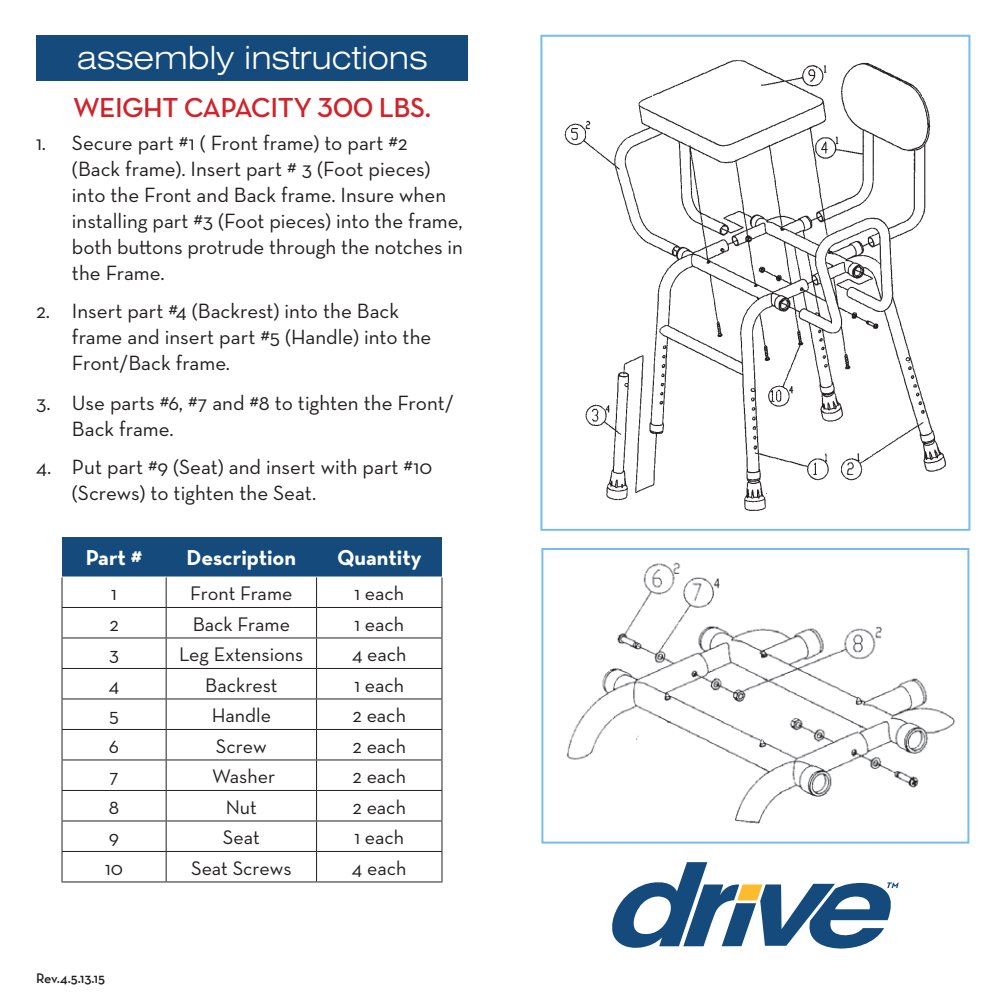
<style>
.page{position:relative;width:1008px;height:1008px;background:#fff}
.page>*{position:absolute;margin:0;border:0;box-sizing:border-box;transform-origin:0 0}
.t1{font:300 expanded 32px "Swiss 721 BT";color:#fff}
.t2{font:28px "Neutraface Text Demi Alt";letter-spacing:-.02em;color:#d1232a}
.t3{font:700 22px "Neutraface Text";color:#fff}
.t4{font:21px/26px "Neutraface Text";color:#231f20}
.t5{font:20px "Neutraface Text";color:#231f20}
.t6{font:14px "Neutraface Text TT Demi Alt";letter-spacing:-.01em;color:#231f20}
</style>
<div class="page">
<div style="left:36px;top:36px;width:432px;height:45px;background:#144a7c"></div>
<img style="left:566px;top:562px;width:389px;height:262px">
<div style="left:541px;top:548px;width:428px;height:296px;border:2px solid #78bde8"></div>
<img style="left:564px;top:60px;width:382px;height:451px">
<div style="left:540px;top:35px;width:430px;height:496px;border:2px solid #78bde8"></div>
<svg style="left:612px;top:862px;width:287px;height:87px"></svg>
<div style="left:62px;top:537px;width:380px;height:40px;background:#144a7c"></div>
<hr style="left:62px;top:577px;width:1px;height:30px;background:#231f20">
<hr style="left:166px;top:577px;width:1px;height:30px;background:#231f20">
<hr style="left:316px;top:577px;width:1px;height:30px;background:#231f20">
<hr style="left:442px;top:577px;width:1px;height:30px;background:#231f20">
<hr style="left:62px;top:607px;width:104px;height:1px;background:#231f20">
<hr style="left:62px;top:608px;width:1px;height:30px;background:#231f20">
<hr style="left:166px;top:607px;width:151px;height:1px;background:#231f20">
<hr style="left:166px;top:608px;width:1px;height:30px;background:#231f20">
<hr style="left:317px;top:607px;width:125px;height:1px;background:#231f20">
<hr style="left:316px;top:608px;width:1px;height:30px;background:#231f20">
<hr style="left:442px;top:608px;width:1px;height:30px;background:#231f20">
<hr style="left:62px;top:638px;width:104px;height:1px;background:#231f20">
<hr style="left:62px;top:638px;width:1px;height:30px;background:#231f20">
<hr style="left:166px;top:638px;width:151px;height:1px;background:#231f20">
<hr style="left:166px;top:638px;width:1px;height:30px;background:#231f20">
<hr style="left:317px;top:638px;width:125px;height:1px;background:#231f20">
<hr style="left:316px;top:638px;width:1px;height:30px;background:#231f20">
<hr style="left:442px;top:638px;width:1px;height:30px;background:#231f20">
<hr style="left:62px;top:668px;width:104px;height:1px;background:#231f20">
<hr style="left:62px;top:669px;width:1px;height:30px;background:#231f20">
<hr style="left:166px;top:668px;width:151px;height:1px;background:#231f20">
<hr style="left:166px;top:669px;width:1px;height:30px;background:#231f20">
<hr style="left:317px;top:668px;width:125px;height:1px;background:#231f20">
<hr style="left:316px;top:669px;width:1px;height:30px;background:#231f20">
<hr style="left:442px;top:669px;width:1px;height:30px;background:#231f20">
<hr style="left:62px;top:699px;width:104px;height:1px;background:#231f20">
<hr style="left:62px;top:699px;width:1px;height:30px;background:#231f20">
<hr style="left:166px;top:699px;width:151px;height:1px;background:#231f20">
<hr style="left:166px;top:699px;width:1px;height:30px;background:#231f20">
<hr style="left:317px;top:699px;width:125px;height:1px;background:#231f20">
<hr style="left:316px;top:699px;width:1px;height:30px;background:#231f20">
<hr style="left:442px;top:699px;width:1px;height:30px;background:#231f20">
<hr style="left:62px;top:729px;width:104px;height:1px;background:#231f20">
<hr style="left:62px;top:730px;width:1px;height:30px;background:#231f20">
<hr style="left:166px;top:729px;width:151px;height:1px;background:#231f20">
<hr style="left:166px;top:730px;width:1px;height:30px;background:#231f20">
<hr style="left:317px;top:729px;width:125px;height:1px;background:#231f20">
<hr style="left:316px;top:730px;width:1px;height:30px;background:#231f20">
<hr style="left:442px;top:730px;width:1px;height:30px;background:#231f20">
<hr style="left:62px;top:760px;width:104px;height:1px;background:#231f20">
<hr style="left:62px;top:760px;width:1px;height:30px;background:#231f20">
<hr style="left:166px;top:760px;width:151px;height:1px;background:#231f20">
<hr style="left:166px;top:760px;width:1px;height:30px;background:#231f20">
<hr style="left:317px;top:760px;width:125px;height:1px;background:#231f20">
<hr style="left:316px;top:760px;width:1px;height:30px;background:#231f20">
<hr style="left:442px;top:760px;width:1px;height:30px;background:#231f20">
<hr style="left:62px;top:790px;width:104px;height:1px;background:#231f20">
<hr style="left:62px;top:791px;width:1px;height:30px;background:#231f20">
<hr style="left:166px;top:790px;width:151px;height:1px;background:#231f20">
<hr style="left:166px;top:791px;width:1px;height:30px;background:#231f20">
<hr style="left:317px;top:790px;width:125px;height:1px;background:#231f20">
<hr style="left:316px;top:791px;width:1px;height:30px;background:#231f20">
<hr style="left:442px;top:791px;width:1px;height:30px;background:#231f20">
<hr style="left:62px;top:821px;width:104px;height:1px;background:#231f20">
<hr style="left:62px;top:821px;width:1px;height:30px;background:#231f20">
<hr style="left:166px;top:821px;width:151px;height:1px;background:#231f20">
<hr style="left:166px;top:821px;width:1px;height:30px;background:#231f20">
<hr style="left:317px;top:821px;width:125px;height:1px;background:#231f20">
<hr style="left:316px;top:821px;width:1px;height:30px;background:#231f20">
<hr style="left:442px;top:821px;width:1px;height:30px;background:#231f20">
<hr style="left:62px;top:851px;width:104px;height:1px;background:#231f20">
<hr style="left:62px;top:852px;width:1px;height:30px;background:#231f20">
<hr style="left:166px;top:851px;width:151px;height:1px;background:#231f20">
<hr style="left:166px;top:852px;width:1px;height:30px;background:#231f20">
<hr style="left:317px;top:851px;width:125px;height:1px;background:#231f20">
<hr style="left:316px;top:852px;width:1px;height:30px;background:#231f20">
<hr style="left:442px;top:852px;width:1px;height:30px;background:#231f20">
<hr style="left:62px;top:882px;width:104px;height:1px;background:#231f20">
<hr style="left:166px;top:882px;width:151px;height:1px;background:#231f20">
<hr style="left:317px;top:882px;width:125px;height:1px;background:#231f20">
<h1 class="t1" style="left:77px;top:38px;width:352px">assembly instructions</h1>
<h2 class="t2" style="left:73px;top:90px;width:359px">WEIGHT CAPACITY 300 LBS.</h2>
<p class="t4" style="left:72px;top:129px;width:392px;text-indent:-36px">1. Secure part #1 ( Front frame) to part #2<br>(Back frame). Insert part # 3 (Foot pieces) into the Front and Back frame. Insure when installing part #3 (Foot pieces) into the frame, both buttons protrude through the notches in the Frame.</p>
<p class="t4" style="left:72px;top:297px;width:361px;text-indent:-36px">2. Insert part #4 (Backrest) into the Back frame and insert part #5 (Handle) into the<br>Front/Back frame.</p>
<p class="t4" style="left:72px;top:389px;width:384px;text-indent:-36px">3. Use parts #6, #7 and #8 to tighten the Front/<br>Back frame.</p>
<p class="t4" style="left:72px;top:453px;width:362px;text-indent:-36px">4. Put part #9 (Seat) and insert with part #10 (Screws) to tighten the Seat.</p>
<p class="t3" style="left:86px;top:544px;width:58px">Part #</p>
<p class="t3" style="left:186px;top:544px;width:111px">Description</p>
<p class="t3" style="left:337px;top:544px;width:86px">Quantity</p>
<p class="t5" style="left:111px;top:581px;width:7px">1</p>
<p class="t5" style="left:190px;top:581px;width:104px">Front Frame</p>
<p class="t5" style="left:354px;top:581px;width:51px">1 each</p>
<p class="t5" style="left:109px;top:611px;width:11px">2</p>
<p class="t5" style="left:193px;top:611px;width:99px">Back Frame</p>
<p class="t5" style="left:354px;top:611px;width:51px">1 each</p>
<p class="t5" style="left:109px;top:642px;width:11px">3</p>
<p class="t5" style="left:179px;top:642px;width:126px">Leg Extensions</p>
<p class="t5" style="left:352px;top:642px;width:56px">4 each</p>
<p class="t5" style="left:109px;top:672px;width:12px">4</p>
<p class="t5" style="left:205px;top:672px;width:74px">Backrest</p>
<p class="t5" style="left:354px;top:672px;width:51px">1 each</p>
<p class="t5" style="left:109px;top:703px;width:11px">5</p>
<p class="t5" style="left:212px;top:703px;width:61px">Handle</p>
<p class="t5" style="left:353px;top:703px;width:55px">2 each</p>
<p class="t5" style="left:109px;top:733px;width:12px">6</p>
<p class="t5" style="left:216px;top:733px;width:52px">Screw</p>
<p class="t5" style="left:353px;top:733px;width:55px">2 each</p>
<p class="t5" style="left:110px;top:764px;width:11px">7</p>
<p class="t5" style="left:212px;top:764px;width:64px">Washer</p>
<p class="t5" style="left:353px;top:764px;width:55px">2 each</p>
<p class="t5" style="left:109px;top:794px;width:12px">8</p>
<p class="t5" style="left:226px;top:794px;width:33px">Nut</p>
<p class="t5" style="left:353px;top:794px;width:55px">2 each</p>
<p class="t5" style="left:109px;top:825px;width:12px">9</p>
<p class="t5" style="left:223px;top:825px;width:38px">Seat</p>
<p class="t5" style="left:354px;top:825px;width:51px">1 each</p>
<p class="t5" style="left:105px;top:855px;width:19px">10</p>
<p class="t5" style="left:191px;top:855px;width:102px">Seat Screws</p>
<p class="t5" style="left:352px;top:855px;width:56px">4 each</p>
<p class="t6" style="left:36px;top:969px;width:71px">Rev.4.5.13.15</p>
</div>
